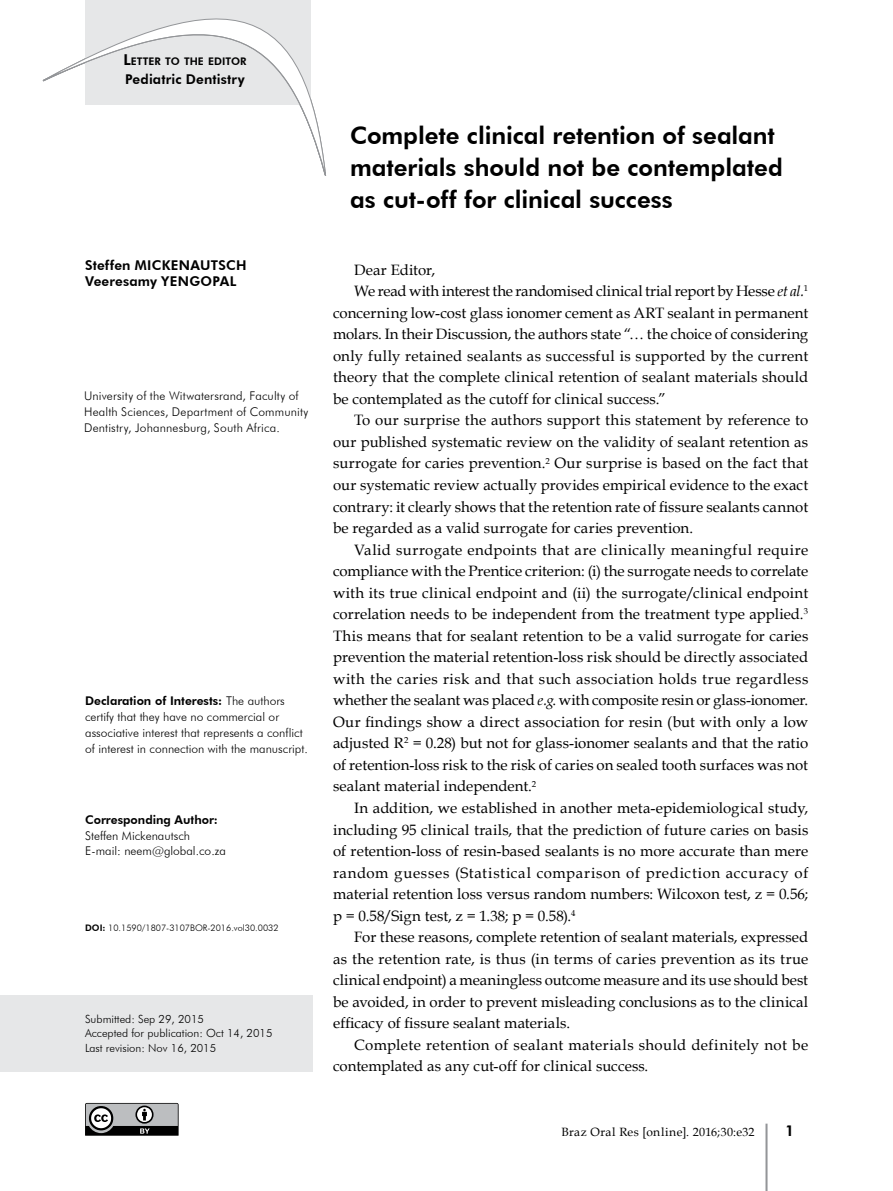
<style>
.page{position:relative;width:893px;height:1191px;background:#fff}
.page>*{position:absolute;margin:0;border:0;box-sizing:border-box;transform-origin:0 0}
.t1{font:800 24px/32px "Futura BT";letter-spacing:-.005em;color:#000}
.t2{font:15px "Book Antiqua";letter-spacing:.005em;color:#000}
.t3{font:15px "Book Antiqua";letter-spacing:.03em;color:#000}
.t4{font:15px "Book Antiqua";letter-spacing:.045em;color:#000}
.t5{font:15px "Book Antiqua";letter-spacing:.025em;color:#000}
.t6{font:800 15px "Futura BT";color:#000}
.t7{font:800 13.5px/15.8px "Futura BT";letter-spacing:.015em;color:#000}
.t8{font:300 12px/15.8px "Futura BT";color:#000}
.t9{font:12px "Book Antiqua";letter-spacing:.03em;color:#000}
.t10{font:800 12px "Futura BT";color:#000}
.t11{font:300 11.25px/14.2px "Futura BT";color:#000}
.t12{font:800 10.5px "Futura BT";letter-spacing:.005em;color:#000}
.t13{font:300 9px "Futura BT";color:#000}
.s1{font-size:15px}
.s2{font-weight:800}
.s3{font-style:italic}
</style>
<div class="page">
<div style="left:0;top:995px;width:312px;height:76px;background:#e6e7e8"></div>
<svg style="left:85px;top:1103px;width:94px;height:32px;background:#7e7f80"></svg>
<div style="left:85px;top:0;width:226px;height:23px;background:#e6e7e8"></div>
<svg style="left:42px;top:23px;width:284px;height:153px"></svg>
<hr style="left:765px;top:1123px;width:2px;height:68px;background:#939598">
<p class="t12" style="left:123px;top:55px;width:125px"><span class="s1">L</span>ETTER TO THE EDITOR</p>
<p class="t7" style="left:125px;top:71px;width:121px">Pediatric Dentistry</p>
<p class="t7" style="left:85px;top:257px;width:163px">Steffen MICKENAUTSCH<br>Veeresamy YENGOPAL</p>
<p class="t8" style="left:81px;top:388px;width:228px"><sup>)</sup>University of the Witwatersrand, Faculty of<br>Health Sciences, Department of Community<br>Dentistry, Johannesburg, South Africa.</p>
<p class="t8" style="left:85px;top:693px;width:224px"><span class="s2">Declaration of Interests:</span> The authors certify that they have no commercial or associative interest that represents a conflict of interest in connection with the manuscript.</p>
<p class="t10" style="left:85px;top:812px;width:134px">Corresponding Author:</p>
<p class="t8" style="left:85px;top:827px;width:142px">Steffen Mickenautsch<br>E-mail: neem@global.co.za</p>
<p class="t13" style="left:85px;top:922px;width:195px"><span class="s2">DOI:</span> 10.1590/1807-3107BOR-2016.vol30.0032</p>
<p class="t11" style="left:85px;top:1012px;width:189px">Submitted: Sep 29, 2015<br>Accepted for publication: Oct 14, 2015<br>Last revision: Nov 16, 2015</p>
<h1 class="t1" style="left:350px;top:120px;width:434px">Complete clinical retention of sealant materials should not be contemplated as cut-off for clinical success</h1>
<p class="t2" style="left:354px;top:259px;width:82px">Dear Editor,</p>
<p class="t2" style="left:354px;top:281px;width:455px">We read with interest the randomised clinical trial report by Hesse <span class="s3">et al.</span><sup>1</sup></p>
<p class="t2" style="left:333px;top:302px;width:477px">concerning low-cost glass ionomer cement as ART sealant in permanent</p>
<p class="t2" style="left:333px;top:324px;width:477px">molars. In their Discussion, the authors state “… the choice of considering</p>
<p class="t2" style="left:333px;top:345px;width:477px">only fully retained sealants as successful is supported by the current</p>
<p class="t2" style="left:333px;top:367px;width:477px">theory that the complete clinical retention of sealant materials should</p>
<p class="t2" style="left:333px;top:388px;width:334px">be contemplated as the cutoff for clinical success.”</p>
<p class="t2" style="left:354px;top:410px;width:456px">To our surprise the authors support this statement by reference to</p>
<p class="t2" style="left:333px;top:431px;width:477px">our published systematic review on the validity of sealant retention as</p>
<p class="t2" style="left:333px;top:453px;width:477px">surrogate for caries prevention.<sup>2</sup> Our surprise is based on the fact that</p>
<p class="t2" style="left:333px;top:474px;width:477px">our systematic review actually provides empirical evidence to the exact</p>
<p class="t2" style="left:333px;top:496px;width:477px">contrary: it clearly shows that the retention rate of fissure sealants cannot</p>
<p class="t2" style="left:333px;top:517px;width:362px">be regarded as a valid surrogate for caries prevention.</p>
<p class="t3" style="left:354px;top:539px;width:455px">Valid surrogate endpoints that are clinically meaningful require</p>
<p class="t2" style="left:333px;top:560px;width:477px">compliance with the Prentice criterion: (i) the surrogate needs to correlate</p>
<p class="t2" style="left:333px;top:582px;width:477px">with its true clinical endpoint and (ii) the surrogate/clinical endpoint</p>
<p class="t2" style="left:333px;top:603px;width:477px">correlation needs to be independent from the treatment type applied.<sup>3</sup></p>
<p class="t2" style="left:333px;top:625px;width:477px">This means that for sealant retention to be a valid surrogate for caries</p>
<p class="t2" style="left:333px;top:646px;width:477px">prevention the material retention-loss risk should be directly associated</p>
<p class="t3" style="left:333px;top:668px;width:477px">with the caries risk and that such association holds true regardless</p>
<p class="t2" style="left:333px;top:690px;width:477px">whether the sealant was placed <span class="s3">e.g</span>. with composite resin or glass-ionomer.</p>
<p class="t2" style="left:333px;top:711px;width:477px">Our findings show a direct association for resin (but with only a low</p>
<p class="t2" style="left:333px;top:733px;width:477px">adjusted R<sup>2</sup> = 0.28) but not for glass-ionomer sealants and that the ratio</p>
<p class="t2" style="left:333px;top:754px;width:477px">of retention-loss risk to the risk of caries on sealed tooth surfaces was not</p>
<p class="t2" style="left:333px;top:776px;width:205px">sealant material independent.<sup>2</sup></p>
<p class="t2" style="left:354px;top:797px;width:456px">In addition, we established in another meta-epidemiological study,</p>
<p class="t2" style="left:333px;top:819px;width:477px">including 95 clinical trails, that the prediction of future caries on basis</p>
<p class="t2" style="left:333px;top:840px;width:477px">of retention-loss of resin-based sealants is no more accurate than mere</p>
<p class="t4" style="left:333px;top:862px;width:477px">random guesses (Statistical comparison of prediction accuracy of</p>
<p class="t2" style="left:333px;top:883px;width:477px">material retention loss versus random numbers: Wilcoxon test, z = 0.56;</p>
<p class="t2" style="left:333px;top:905px;width:244px">p = 0.58/Sign test, z = 1.38; p = 0.58).<sup>4</sup></p>
<p class="t2" style="left:354px;top:926px;width:455px">For these reasons, complete retention of sealant materials, expressed</p>
<p class="t2" style="left:333px;top:948px;width:477px">as the retention rate, is thus (in terms of caries prevention as its true</p>
<p class="t2" style="left:333px;top:969px;width:477px">clinical endpoint) a meaningless outcome measure and its use should best</p>
<p class="t2" style="left:333px;top:991px;width:477px">be avoided, in order to prevent misleading conclusions as to the clinical</p>
<p class="t2" style="left:333px;top:1012px;width:239px">efficacy of fissure sealant materials.</p>
<p class="t5" style="left:354px;top:1034px;width:455px">Complete retention of sealant materials should definitely not be</p>
<p class="t2" style="left:333px;top:1055px;width:317px">contemplated as any cut-off for clinical success.</p>
<p class="t9" style="left:561px;top:1123px;width:195px">Braz Oral Res [online]. 2016;30:e32</p>
<p class="t6" style="left:785px;top:1121px;width:11px">1</p>
</div>
